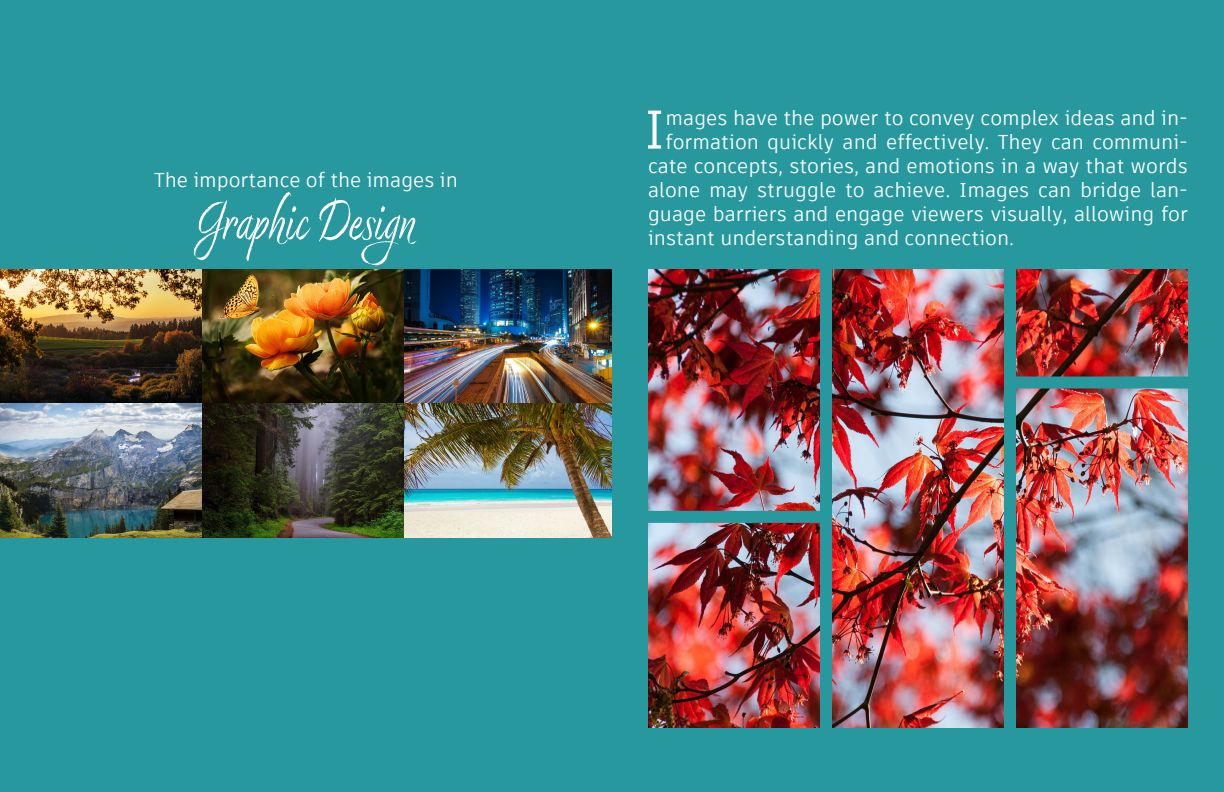
<style>
.page{position:relative;width:1224px;height:792px;background:#fff}
.page>*{position:absolute;margin:0;border:0;box-sizing:border-box;transform-origin:0 0}
.subtiles{font:condensed 65px "Dream Big";color:#fff}
.texts_with_first_big{font:54.3px "Artifakt Element";color:#fff}
.texts_with_first_big-2{font:20px/24px "Artifakt Element";color:#fff;text-align:right}
.texts_no_first_big_l{font:20px "Artifakt Element";color:#fff}
</style>
<div class="page">
<div style="left:612px;top:0;width:612px;height:792px;background:#26989e"></div>
<div style="left:0;top:0;width:612px;height:792px;background:#26989e"></div>
<img style="left:0;top:269px;width:612px;height:268px">
<img style="left:648px;top:269px;width:540px;height:459px">
<p class="texts_no_first_big_l" style="left:154px;top:166px;width:305px">The importance of the images in</p>
<p class="subtiles" style="left:197px;top:180px;width:220px">Graphic Design</p>
<p class="texts_with_first_big-2" style="left:648px;top:106px;width:541px">mages have the power to convey complex ideas and in&shy;formation quickly and effectively. They can communi&shy;cate concepts, stories, and emotions in a way that words alone may struggle to achieve. Images can bridge lan&shy;guage barriers and engage viewers visually, allowing for</p>
<p class="texts_with_first_big" style="left:643px;top:92px;width:24px">I</p>
<p class="texts_with_first_big-2" style="left:648px;top:226px;width:368px">instant understanding and connection.</p>
</div>
